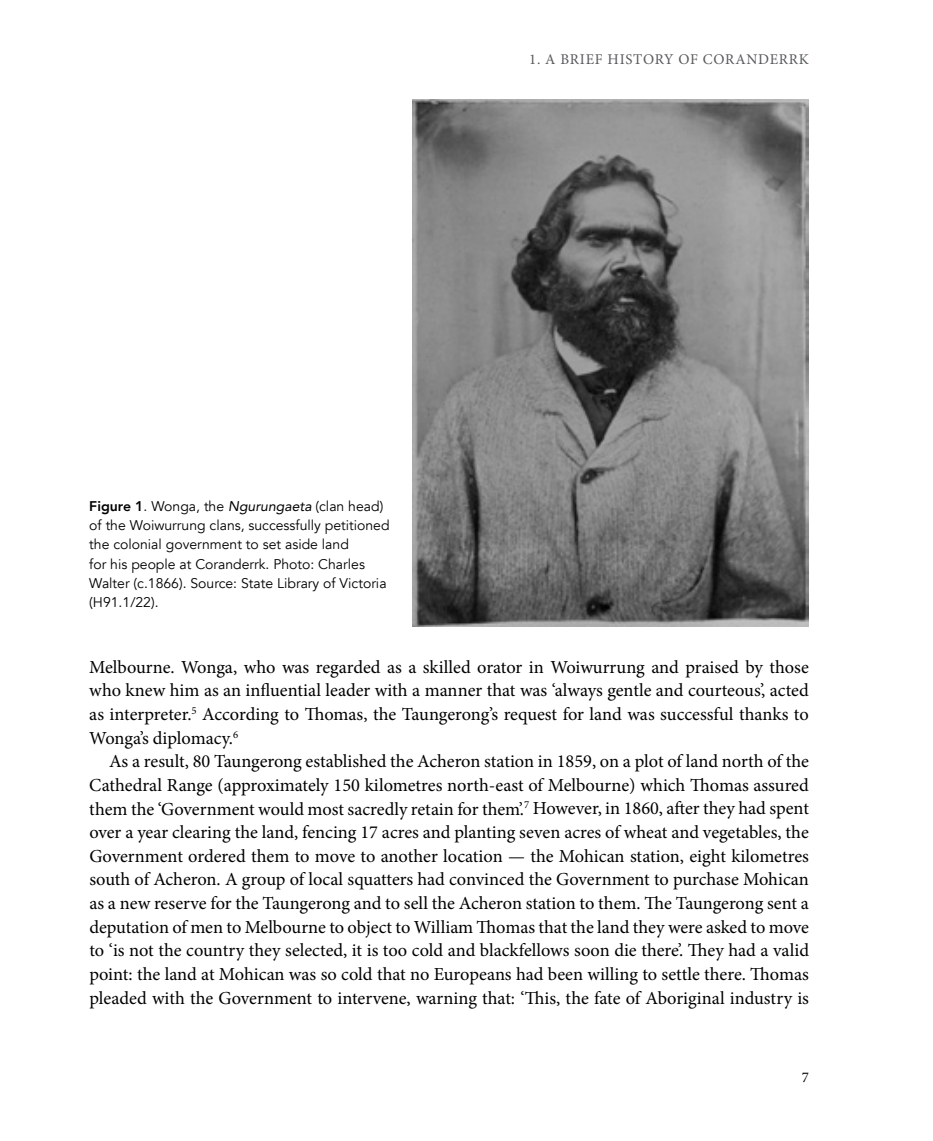
<style>
.page{position:relative;width:933px;height:1141px;background:#fff}
.page>*{position:absolute;margin:0;border:0;box-sizing:border-box;transform-origin:0 0}
.t1{font:18.38px/23.6px "Minion Pro";letter-spacing:-.005em;color:#000;text-align:justify}
.t2{font:14.88px "Minion Pro";letter-spacing:.05em;color:#58595b}
.t3{font:14.88px "Minion Pro";color:#000}
.t4{font:14px/19.2px "Avenir";color:#000}
.s1{font-weight:800}
.s2{font-family:"Avenir LT Std";font-style:italic}
</style>
<div class="page">
<img style="left:413px;top:99px;width:396px;height:527px">
<p class="t2" style="left:529px;top:50px;width:281px">1. A BRIEF HISTORY OF CORANDERRK</p>
<p class="t4" style="left:89px;top:497px;width:302px"><span class="s1">Figure 1</span>. Wonga, the <span class="s2">Ngurungaeta</span> (clan head) of the Woiwurrung clans, successfully petitioned the colonial government to set aside land<br>for his people at Coranderrk. Photo: Charles Walter (c.1866). Source: State Library of Victoria (H91.1/22).</p>
<p class="t1" style="left:89px;top:655px;width:721px">Melbourne. Wonga, who was regarded as a skilled orator in Woiwurrung and praised by those who knew him as an influential leader with a manner that was ‘always gentle and courteous’, acted as interpreter.<sup>5</sup> According to Thomas, the Taungerong’s request for land was successful thanks to Wonga’s diplomacy.<sup>6</sup></p>
<p class="t1" style="left:89px;top:750px;width:721px;text-indent:20px">As a result, 80 Taungerong established the Acheron station in 1859, on a plot of land north of the Cathedral Range (approximately 150 kilometres north-east of Melbourne) which Thomas assured them the ‘Government would most sacredly retain for them’.<sup>7</sup> However, in 1860, after they had spent over a year clearing the land, fencing 17 acres and planting seven acres of wheat and vegetables, the Government ordered them to move to another location — the Mohican station, eight kilometres south of Acheron. A group of local squatters had convinced the Government to purchase Mohican as a new reserve for the Taungerong and to sell the Acheron station to them. The Taungerong sent a deputation of men to Melbourne to object to William Thomas that the land they were asked to move to ‘is not the country they selected, it is too cold and blackfellows soon die there’. They had a valid point: the land at Mohican was so cold that no Europeans had been willing to settle there. Thomas pleaded with the Government to intervene, warning that: ‘This, the fate of Aboriginal industry is</p>
<p class="t3" style="left:801px;top:1068px;width:9px">7</p>
</div>
